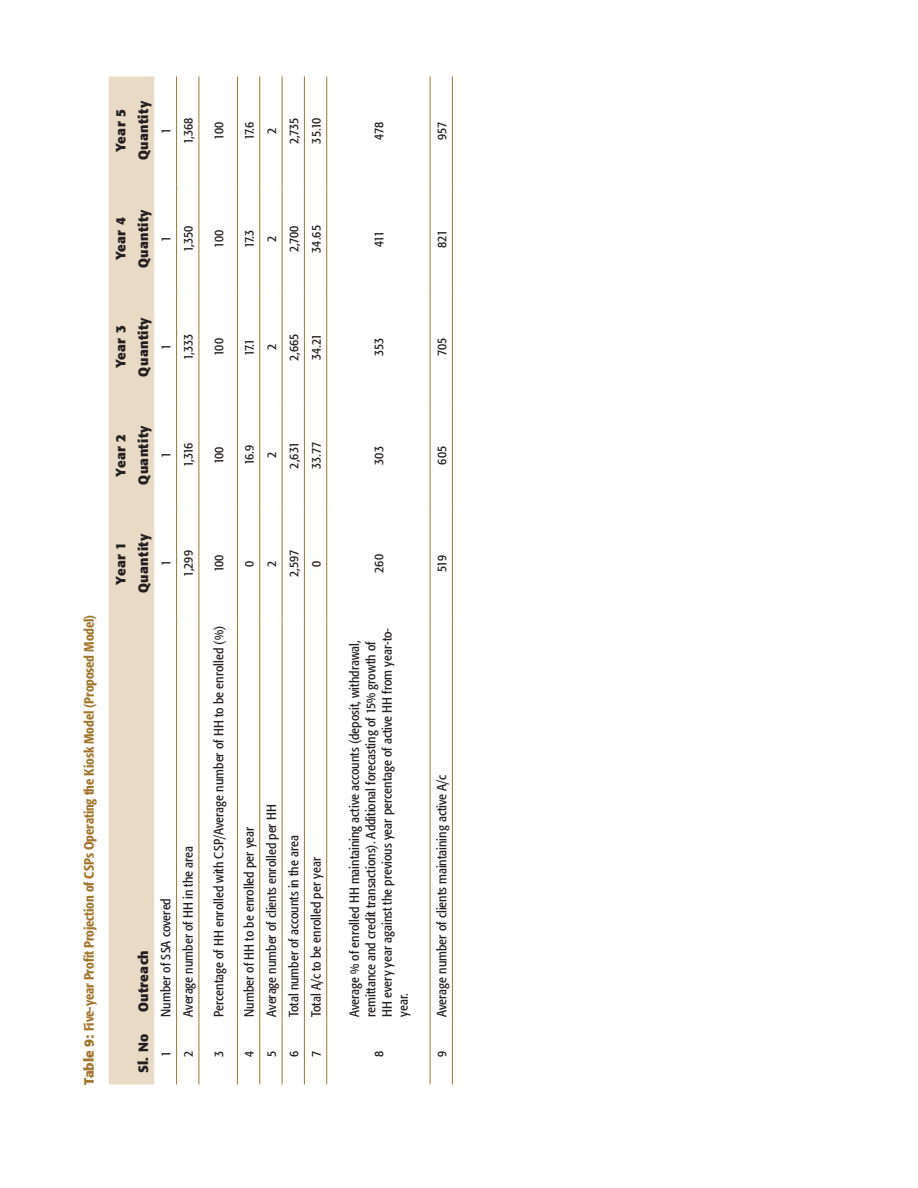
<style>
.page{position:relative;width:918px;height:1188px;background:#fff}
.page>*{position:absolute;margin:0;border:0;box-sizing:border-box;transform-origin:0 0}
.t1{font:condensed 13.5px/16.2px "Formata";color:#231f20}
.t2{font:700 13.5px "Formata";letter-spacing:.03em;color:#231f20}
.t3{font:500 condensed 13.5px "Formata";letter-spacing:-.01em;color:#a3772b}
.s1{font-weight:700;font-stretch:normal}
</style>
<div class="page">
<div style="left:109px;top:76px;width:45px;height:1008px;background:#e9dac5"></div>
<hr style="left:176px;top:1023px;width:1px;height:61px;background:#a3772b">
<hr style="left:176px;top:617px;width:1px;height:406px;background:#a3772b">
<hr style="left:176px;top:509px;width:1px;height:108px;background:#a3772b">
<hr style="left:176px;top:401px;width:1px;height:108px;background:#a3772b">
<hr style="left:176px;top:293px;width:1px;height:108px;background:#a3772b">
<hr style="left:176px;top:185px;width:1px;height:108px;background:#a3772b">
<hr style="left:176px;top:76px;width:1px;height:109px;background:#a3772b">
<hr style="left:199px;top:1023px;width:1px;height:61px;background:#a3772b">
<hr style="left:199px;top:617px;width:1px;height:406px;background:#a3772b">
<hr style="left:199px;top:509px;width:1px;height:108px;background:#a3772b">
<hr style="left:199px;top:401px;width:1px;height:108px;background:#a3772b">
<hr style="left:199px;top:293px;width:1px;height:108px;background:#a3772b">
<hr style="left:199px;top:185px;width:1px;height:108px;background:#a3772b">
<hr style="left:199px;top:76px;width:1px;height:109px;background:#a3772b">
<hr style="left:237px;top:1023px;width:1px;height:61px;background:#a3772b">
<hr style="left:237px;top:617px;width:1px;height:406px;background:#a3772b">
<hr style="left:237px;top:509px;width:1px;height:108px;background:#a3772b">
<hr style="left:237px;top:401px;width:1px;height:108px;background:#a3772b">
<hr style="left:237px;top:293px;width:1px;height:108px;background:#a3772b">
<hr style="left:237px;top:185px;width:1px;height:108px;background:#a3772b">
<hr style="left:237px;top:76px;width:1px;height:109px;background:#a3772b">
<hr style="left:259px;top:1023px;width:1px;height:61px;background:#a3772b">
<hr style="left:259px;top:617px;width:1px;height:406px;background:#a3772b">
<hr style="left:259px;top:509px;width:1px;height:108px;background:#a3772b">
<hr style="left:259px;top:401px;width:1px;height:108px;background:#a3772b">
<hr style="left:259px;top:293px;width:1px;height:108px;background:#a3772b">
<hr style="left:259px;top:185px;width:1px;height:108px;background:#a3772b">
<hr style="left:259px;top:76px;width:1px;height:109px;background:#a3772b">
<hr style="left:282px;top:1023px;width:1px;height:61px;background:#a3772b">
<hr style="left:282px;top:617px;width:1px;height:406px;background:#a3772b">
<hr style="left:282px;top:509px;width:1px;height:108px;background:#a3772b">
<hr style="left:282px;top:401px;width:1px;height:108px;background:#a3772b">
<hr style="left:282px;top:293px;width:1px;height:108px;background:#a3772b">
<hr style="left:282px;top:185px;width:1px;height:108px;background:#a3772b">
<hr style="left:282px;top:76px;width:1px;height:109px;background:#a3772b">
<hr style="left:304px;top:1023px;width:1px;height:61px;background:#a3772b">
<hr style="left:304px;top:617px;width:1px;height:406px;background:#a3772b">
<hr style="left:304px;top:509px;width:1px;height:108px;background:#a3772b">
<hr style="left:304px;top:401px;width:1px;height:108px;background:#a3772b">
<hr style="left:304px;top:293px;width:1px;height:108px;background:#a3772b">
<hr style="left:304px;top:185px;width:1px;height:108px;background:#a3772b">
<hr style="left:304px;top:76px;width:1px;height:109px;background:#a3772b">
<hr style="left:326px;top:1023px;width:1px;height:61px;background:#a3772b">
<hr style="left:326px;top:617px;width:1px;height:406px;background:#a3772b">
<hr style="left:326px;top:509px;width:1px;height:108px;background:#a3772b">
<hr style="left:326px;top:401px;width:1px;height:108px;background:#a3772b">
<hr style="left:326px;top:293px;width:1px;height:108px;background:#a3772b">
<hr style="left:326px;top:185px;width:1px;height:108px;background:#a3772b">
<hr style="left:326px;top:76px;width:1px;height:109px;background:#a3772b">
<hr style="left:430px;top:1023px;width:1px;height:61px;background:#a3772b">
<hr style="left:430px;top:617px;width:1px;height:406px;background:#a3772b">
<hr style="left:430px;top:509px;width:1px;height:108px;background:#a3772b">
<hr style="left:430px;top:401px;width:1px;height:108px;background:#a3772b">
<hr style="left:430px;top:293px;width:1px;height:108px;background:#a3772b">
<hr style="left:430px;top:185px;width:1px;height:108px;background:#a3772b">
<hr style="left:430px;top:76px;width:1px;height:109px;background:#a3772b">
<hr style="left:452px;top:1023px;width:1px;height:61px;background:#a3772b">
<hr style="left:452px;top:617px;width:1px;height:406px;background:#a3772b">
<hr style="left:452px;top:509px;width:1px;height:108px;background:#a3772b">
<hr style="left:452px;top:401px;width:1px;height:108px;background:#a3772b">
<hr style="left:452px;top:293px;width:1px;height:108px;background:#a3772b">
<hr style="left:452px;top:185px;width:1px;height:108px;background:#a3772b">
<hr style="left:452px;top:76px;width:1px;height:109px;background:#a3772b">
<p class="t2" style="left:112px;top:152px;width:44px;rotate:-90deg">Year 5</p>
<p class="t2" style="left:135px;top:160px;width:61px;rotate:-90deg">Quantity</p>
<p class="t1" style="left:158px;top:134px;width:8px;rotate:-90deg">1</p>
<p class="t1" style="left:180px;top:144px;width:28px;rotate:-90deg">1,368</p>
<p class="t2" style="left:112px;top:260px;width:44px;rotate:-90deg">Year 4</p>
<p class="t2" style="left:135px;top:268px;width:61px;rotate:-90deg">Quantity</p>
<p class="t1" style="left:158px;top:242px;width:8px;rotate:-90deg">1</p>
<p class="t1" style="left:180px;top:252px;width:28px;rotate:-90deg">1,350</p>
<p class="t1" style="left:211px;top:140px;width:19px;rotate:-90deg">100</p>
<p class="t1" style="left:211px;top:248px;width:19px;rotate:-90deg">100</p>
<p class="t1" style="left:241px;top:140px;width:20px;rotate:-90deg">17.6</p>
<p class="t1" style="left:263px;top:134px;width:8px;rotate:-90deg">2</p>
<p class="t1" style="left:286px;top:144px;width:28px;rotate:-90deg">2,735</p>
<p class="t1" style="left:308px;top:144px;width:27px;rotate:-90deg">35.10</p>
<p class="t1" style="left:241px;top:248px;width:20px;rotate:-90deg">17.3</p>
<p class="t1" style="left:263px;top:242px;width:8px;rotate:-90deg">2</p>
<p class="t1" style="left:286px;top:252px;width:28px;rotate:-90deg">2,700</p>
<p class="t1" style="left:308px;top:253px;width:29px;rotate:-90deg">34.65</p>
<p class="t2" style="left:112px;top:368px;width:44px;rotate:-90deg">Year 3</p>
<p class="t2" style="left:135px;top:377px;width:61px;rotate:-90deg">Quantity</p>
<p class="t1" style="left:158px;top:350px;width:8px;rotate:-90deg">1</p>
<p class="t1" style="left:180px;top:360px;width:28px;rotate:-90deg">1,333</p>
<p class="t2" style="left:112px;top:477px;width:44px;rotate:-90deg">Year 2</p>
<p class="t2" style="left:135px;top:485px;width:61px;rotate:-90deg">Quantity</p>
<p class="t1" style="left:158px;top:458px;width:8px;rotate:-90deg">1</p>
<p class="t1" style="left:180px;top:467px;width:26px;rotate:-90deg">1,316</p>
<p class="t1" style="left:211px;top:356px;width:19px;rotate:-90deg">100</p>
<p class="t1" style="left:211px;top:464px;width:19px;rotate:-90deg">100</p>
<p class="t1" style="left:241px;top:356px;width:19px;rotate:-90deg">17.1</p>
<p class="t1" style="left:263px;top:350px;width:8px;rotate:-90deg">2</p>
<p class="t1" style="left:286px;top:361px;width:29px;rotate:-90deg">2,665</p>
<p class="t1" style="left:308px;top:360px;width:28px;rotate:-90deg">34.21</p>
<p class="t1" style="left:241px;top:465px;width:22px;rotate:-90deg">16.9</p>
<p class="t1" style="left:263px;top:458px;width:8px;rotate:-90deg">2</p>
<p class="t1" style="left:286px;top:469px;width:28px;rotate:-90deg">2,631</p>
<p class="t1" style="left:308px;top:469px;width:29px;rotate:-90deg">33.77</p>
<p class="t3" style="left:81px;top:1084px;width:471px;rotate:-90deg"><span class="s1">Table 9:</span> Five-year Profit Projection of CSPs Operating the Kiosk Model (Proposed Model)</p>
<p class="t2" style="left:112px;top:585px;width:44px;rotate:-90deg">Year 1</p>
<p class="t2" style="left:135px;top:593px;width:61px;rotate:-90deg">Quantity</p>
<p class="t1" style="left:158px;top:566px;width:8px;rotate:-90deg">1</p>
<p class="t1" style="left:180px;top:577px;width:28px;rotate:-90deg">1,299</p>
<p class="t2" style="left:135px;top:1012px;width:64px;rotate:-90deg">Outreach</p>
<p class="t2" style="left:135px;top:1073px;width:41px;rotate:-90deg">Sl. No</p>
<p class="t1" style="left:158px;top:1017px;width:120px;rotate:-90deg">Number of SSA covered</p>
<p class="t1" style="left:158px;top:1057px;width:8px;rotate:-90deg">1</p>
<p class="t1" style="left:180px;top:1017px;width:172px;rotate:-90deg">Average number of HH in the area</p>
<p class="t1" style="left:180px;top:1057px;width:8px;rotate:-90deg">2</p>
<p class="t1" style="left:211px;top:572px;width:19px;rotate:-90deg">100</p>
<p class="t1" style="left:241px;top:567px;width:8px;rotate:-90deg">0</p>
<p class="t1" style="left:263px;top:567px;width:8px;rotate:-90deg">2</p>
<p class="t1" style="left:286px;top:577px;width:29px;rotate:-90deg">2,597</p>
<p class="t1" style="left:308px;top:567px;width:8px;rotate:-90deg">0</p>
<p class="t1" style="left:211px;top:1017px;width:392px;rotate:-90deg">Percentage of HH enrolled with CSP/Average number of HH to be enrolled (%)</p>
<p class="t1" style="left:211px;top:1057px;width:8px;rotate:-90deg">3</p>
<p class="t1" style="left:241px;top:1017px;width:192px;rotate:-90deg">Number of HH to be enrolled per year</p>
<p class="t1" style="left:263px;top:1017px;width:214px;rotate:-90deg">Average number of clients enrolled per HH</p>
<p class="t1" style="left:286px;top:1017px;width:183px;rotate:-90deg">Total number of accounts in the area</p>
<p class="t1" style="left:308px;top:1017px;width:161px;rotate:-90deg">Total A/c to be enrolled per year</p>
<p class="t1" style="left:241px;top:1057px;width:8px;rotate:-90deg">4</p>
<p class="t1" style="left:263px;top:1057px;width:8px;rotate:-90deg">5</p>
<p class="t1" style="left:286px;top:1057px;width:8px;rotate:-90deg">6</p>
<p class="t1" style="left:308px;top:1057px;width:8px;rotate:-90deg">7</p>
<p class="t1" style="left:371px;top:140px;width:19px;rotate:-90deg">478</p>
<p class="t1" style="left:371px;top:247px;width:18px;rotate:-90deg">411</p>
<p class="t1" style="left:371px;top:356px;width:20px;rotate:-90deg">353</p>
<p class="t1" style="left:371px;top:465px;width:20px;rotate:-90deg">303</p>
<p class="t1" style="left:371px;top:573px;width:20px;rotate:-90deg">260</p>
<p class="t1" style="left:347px;top:1017px;width:390px;rotate:-90deg">Average % of enrolled HH maintaining active accounts (deposit, withdrawal, remittance and credit transactions). Additional forecasting of 15% growth of HH every year against the previous year percentage of active HH from year-to&shy;year.</p>
<p class="t1" style="left:371px;top:1057px;width:8px;rotate:-90deg">8</p>
<p class="t1" style="left:434px;top:140px;width:20px;rotate:-90deg">957</p>
<p class="t1" style="left:434px;top:248px;width:19px;rotate:-90deg">821</p>
<p class="t1" style="left:434px;top:356px;width:20px;rotate:-90deg">705</p>
<p class="t1" style="left:434px;top:465px;width:20px;rotate:-90deg">605</p>
<p class="t1" style="left:434px;top:572px;width:18px;rotate:-90deg">519</p>
<p class="t1" style="left:434px;top:1017px;width:244px;rotate:-90deg">Average number of clients maintaining active A/c</p>
<p class="t1" style="left:434px;top:1057px;width:8px;rotate:-90deg">9</p>
</div>
